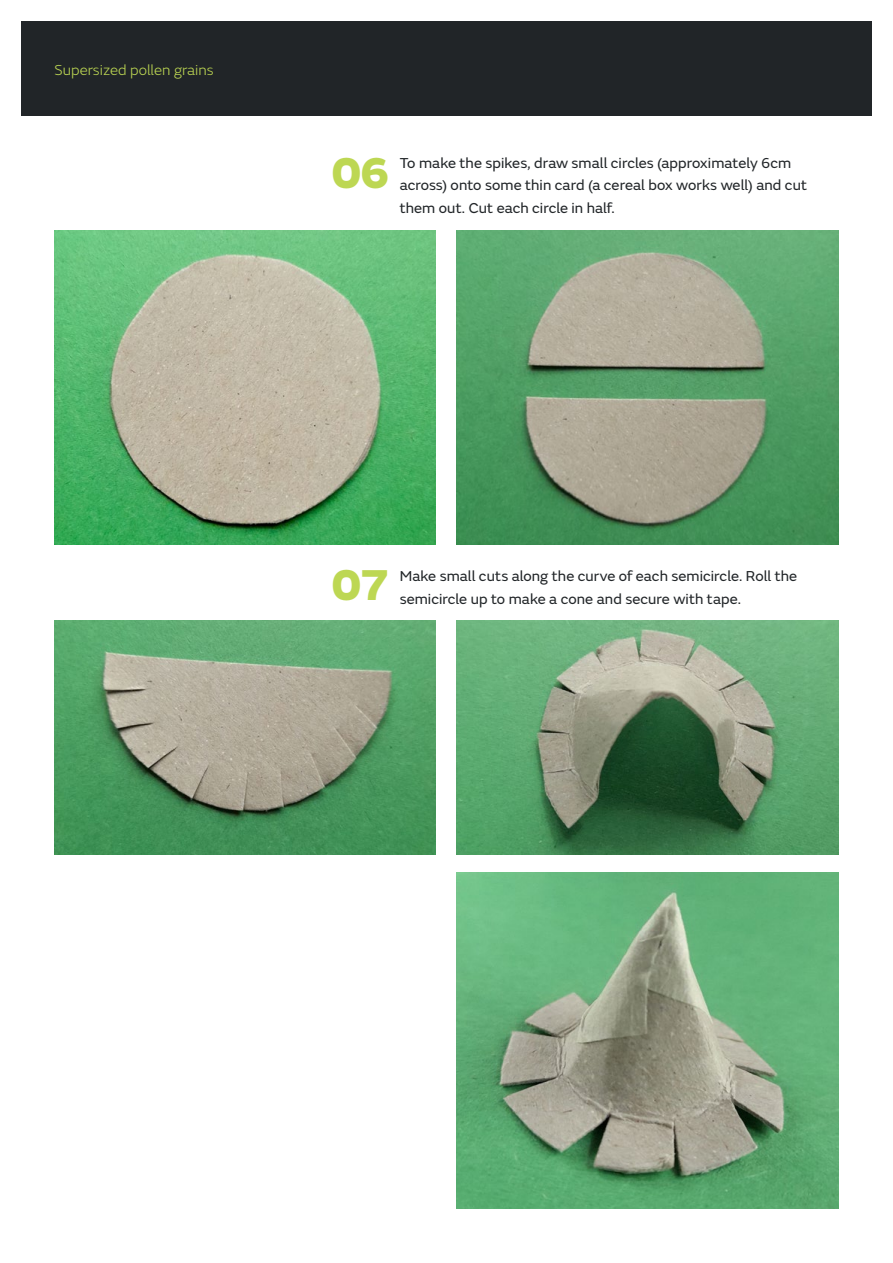
<style>
.page{position:relative;width:893px;height:1263px;background:#fff}
.page>*{position:absolute;margin:0;border:0;box-sizing:border-box;transform-origin:0 0}
.MO_DIY_Activity_numb{font:800 45px "FS Emeric";color:#bdd753}
.MO_Lesson_plan_body{font:15px/22.5px "FS Emeric";color:#212528}
.MO_DIY_Activity_page{font:300 15px "FS Emeric";color:#bdd753}
</style>
<div class="page">
<div style="left:21px;top:21px;width:851px;height:95px;background:#212528"></div>
<img style="left:457px;top:231px;width:382px;height:313px">
<img style="left:54px;top:231px;width:381px;height:313px">
<img style="left:54px;top:620px;width:381px;height:234px">
<img style="left:457px;top:620px;width:382px;height:234px">
<img style="left:457px;top:873px;width:382px;height:336px">
<p class="MO_DIY_Activity_page" style="left:55px;top:60px;width:161px">Supersized pollen grains</p>
<p class="MO_DIY_Activity_numb" style="left:331px;top:136px;width:61px">06</p>
<p class="MO_Lesson_plan_body" style="left:400px;top:151px;width:409px">To make the spikes, draw small circles (approximately 6cm across) onto some thin card (a cereal box works well) and cut them out. Cut each circle in half.</p>
<p class="MO_DIY_Activity_numb" style="left:331px;top:549px;width:61px">07</p>
<p class="MO_Lesson_plan_body" style="left:400px;top:564px;width:399px">Make small cuts along the curve of each semicircle. Roll the</p>
<p class="MO_Lesson_plan_body" style="left:400px;top:587px;width:343px">semicircle up to make a cone and secure with tape.</p>
</div>
